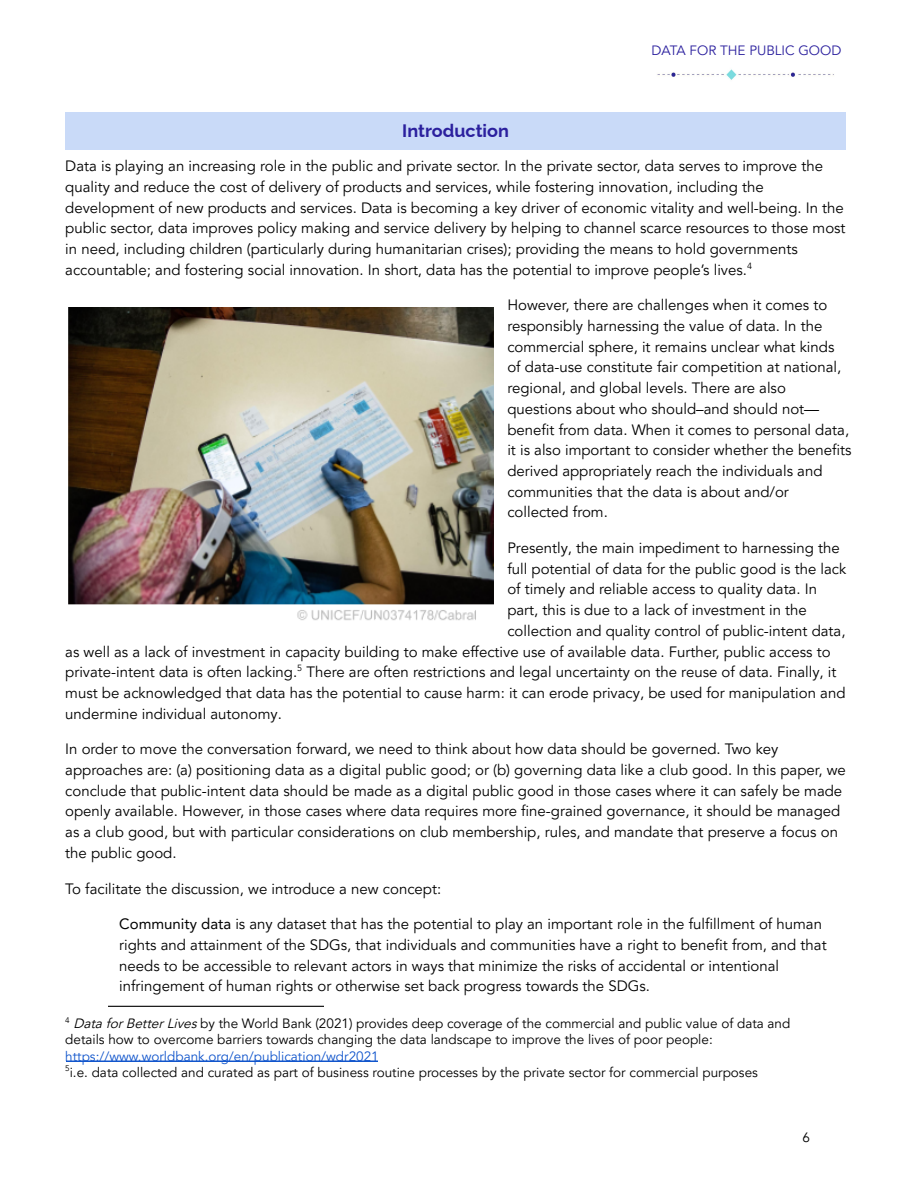
<style>
.page{position:relative;width:918px;height:1188px;background:#fff}
.page>*{position:absolute;margin:0;border:0;box-sizing:border-box;transform-origin:0 0}
.t1{font:700 18px "Raleway";color:#2b209e}
.t2{font:15px/20.7px "Avenir LT Pro";color:#000}
.t3{font:13.5px/16.2px "Avenir LT Pro";color:#000}
.t4{font:13.5px "Avenir LT Pro";color:#15c}
.t5{font:13.5px "Avenir LT Pro";color:#2b209e}
.s1{font-style:inherit}
.s2{font-style:italic}
</style>
<div class="page">
<div style="left:65px;top:112px;width:781px;height:38px;background:#c9daf8"></div>
<hr style="left:108px;top:1006px;width:216px;height:1px;background:#000">
<hr style="left:66px;top:1061px;width:312px;height:1px;background:#15c">
<img style="left:657px;top:69px;width:177px;height:11px">
<img style="left:68px;top:308px;width:426px;height:313px">
<p class="t5" style="left:651px;top:45px;width:192px">DATA FOR THE PUBLIC GOOD</p>
<p class="t1" style="left:402px;top:120px;width:108px">Introduction</p>
<p class="t2" style="left:65px;top:157px;width:782px">Data is playing an increasing role in the public and private sector. In the private sector, data serves to improve the quality and reduce the cost of delivery of products and services, while fostering innovation, including the development of new products and services. Data is becoming a key driver of economic vitality and well-being. In the public sector, data improves policy making and service delivery by helping to channel scarce resources to those most in need, including children (particularly during humanitarian crises); providing the means to hold governments accountable; and fostering social innovation. In short, data has the potential to improve people’s lives.<sup>4</sup></p>
<p class="t2" style="left:507px;top:296px;width:346px">However, there are challenges when it comes to responsibly harnessing the value of data. In the commercial sphere, it remains unclear what kinds<br>of data-use constitute fair competition at national, regional, and global levels. There are also questions about who should–and should not— benefit from data. When it comes to personal data, it is also important to consider whether the benefits derived appropriately reach the individuals and communities that the data is about and/or collected from.</p>
<p class="t2" style="left:507px;top:539px;width:334px">Presently, the main impediment to harnessing the</p>
<p class="t2" style="left:507px;top:560px;width:341px">full potential of data for the public good is the lack</p>
<p class="t2" style="left:507px;top:580px;width:311px">of timely and reliable access to quality data. In</p>
<p class="t2" style="left:507px;top:601px;width:301px">part, this is due to a lack of investment in the</p>
<p class="t2" style="left:507px;top:622px;width:340px">collection and quality control of public-intent data,</p>
<p class="t2" style="left:65px;top:642px;width:767px">as well as a lack of investment in capacity building to make effective use of available data. Further, public access to</p>
<p class="t2" style="left:65px;top:663px;width:773px">private-intent data is often lacking.<sup>5</sup> There are often restrictions and legal uncertainty on the reuse of data. Finally, it</p>
<p class="t2" style="left:65px;top:684px;width:782px">must be acknowledged that data has the potential to cause harm: it can erode privacy, be used for manipulation and</p>
<p class="t2" style="left:65px;top:704px;width:218px">undermine individual autonomy.</p>
<p class="t2" style="left:65px;top:740px;width:782px">In order to move the conversation forward, we need to think about how data should be governed. Two key approaches are: (a) positioning data as a digital public good; or (b) governing data like a club good. In this paper, we conclude that public-intent data should be made as a digital public good in those cases where it can safely be made openly available. However, in those cases where data requires more fine-grained governance, it should be managed as a club good, but with particular considerations on club membership, rules, and mandate that preserve a focus on the public good.</p>
<p class="t2" style="left:65px;top:879px;width:378px">To facilitate the discussion, we introduce a new concept:</p>
<p class="t2" style="left:119px;top:915px;width:709px"><span class="s1">Community data</span> is any dataset that has the potential to play an important role in the fulfillment of human rights and attainment of the SDGs, that individuals and communities have a right to benefit from, and that needs to be accessible to relevant actors in ways that minimize the risks of accidental or intentional infringement of human rights or otherwise set back progress towards the SDGs.</p>
<p class="t3" style="left:65px;top:1017px;width:727px"><sup>4</sup> <span class="s2">DataforBetterLives</span>by the World Bank (2021) provides deep coverage of the commercial and public value of data and details how to overcome barriers towards changing the data landscape to improve the lives of poor people:</p>
<p class="t4" style="left:65px;top:1050px;width:315px">https://www.worldbank.org/en/publication/wdr2021</p>
<p class="t3" style="left:65px;top:1065px;width:694px"><sup>5</sup>i.e. data collected and curated as part of business routine processes by the private sector for commercial purposes</p>
<p class="t3" style="left:802px;top:1130px;width:9px">6</p>
</div>
